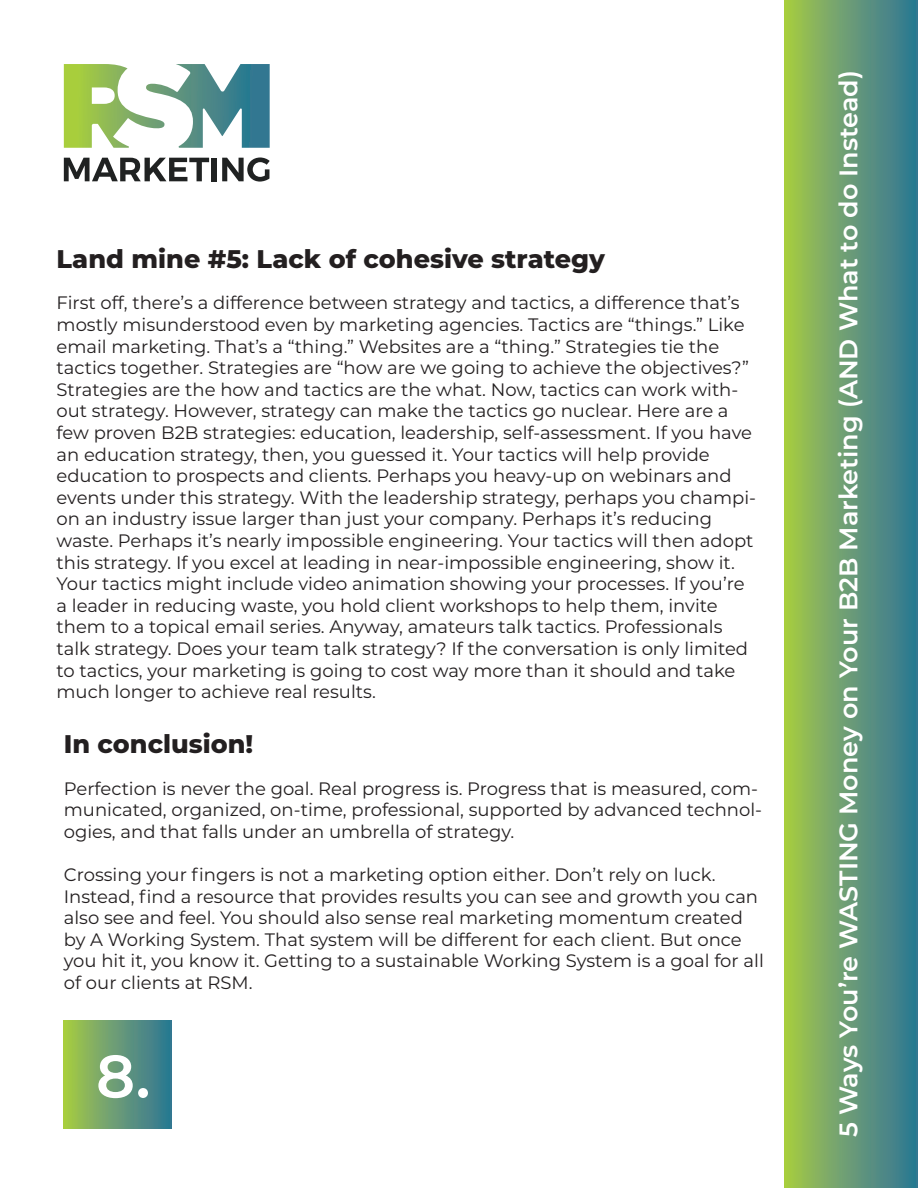
<style>
.page{position:relative;width:918px;height:1188px;background:#fff}
.page>*{position:absolute;margin:0;border:0;box-sizing:border-box;transform-origin:0 0}
.t1{font:600 60px "Montserrat";color:#fff}
.t2{font:600 25.5px "Montserrat";color:#fff}
.t3{font:800 25.5px "Montserrat";color:#231f20}
.t4{font:18px/21.6px "Montserrat";color:#231f20}
</style>
<div class="page">
<svg style="left:64px;top:158px;width:145px;height:23px"></svg>
<div style="left:212px;top:158px;width:5px;height:23px;background:#202222"></div>
<svg style="left:222px;top:158px;width:48px;height:24px"></svg>
<svg style="left:64px;top:64px;width:206px;height:84px"></svg>
<div style="left:784px;top:0;width:134px;height:1188px;background:linear-gradient(to right,#a7c949,#2c739a)"></div>
<div style="left:64px;top:1021px;width:108px;height:108px;background:linear-gradient(to right,#a6c84a,#2d7399)"></div>
<h2 class="t3" style="left:57px;top:240px;width:550px">Land mine #5: Lack of cohesive strategy</h2>
<p class="t4" style="left:57px;top:292px;width:701px">First off, there’s a difference between strategy and tactics, a difference that’s mostly misunderstood even by marketing agencies. Tactics are “things.” Like email marketing. That’s a “thing.” Websites are a “thing.” Strategies tie the tactics together. Strategies are “how are we going to achieve the objectives?” Strategies are the how and tactics are the what. Now, tactics can work with&shy;out strategy. However, strategy can make the tactics go nuclear. Here are a few proven B2B strategies: education, leadership, self-assessment. If you have an education strategy, then, you guessed it. Your tactics will help provide education to prospects and clients. Perhaps you heavy-up on webinars and events under this strategy. With the leadership strategy, perhaps you champi&shy;on an industry issue larger than just your company. Perhaps it’s reducing waste. Perhaps it’s nearly impossible engineering. Your tactics will then adopt this strategy. If you excel at leading in near-impossible engineering, show it.<br>Your tactics might include video animation showing your processes. If you’re a leader in reducing waste, you hold client workshops to help them, invite them to a topical email series. Anyway, amateurs talk tactics. Professionals talk strategy. Does your team talk strategy? If the conversation is only limited to tactics, your marketing is going to cost way more than it should and take much longer to achieve real results.</p>
<h2 class="t3" style="left:64px;top:725px;width:191px">In conclusion!</h2>
<p class="t4" style="left:64px;top:777px;width:700px">Perfection is never the goal. Real progress is. Progress that is measured, com&shy;municated, organized, on-time, professional, supported by advanced technol&shy;ogies, and that falls under an umbrella of strategy.</p>
<p class="t4" style="left:64px;top:863px;width:702px">Crossing your fingers is not a marketing option either. Don’t rely on luck.<br>Instead, find a resource that provides results you can see and growth you can also see and feel. You should also sense real marketing momentum created by A Working System. That system will be different for each client. But once you hit it, you know it. Getting to a sustainable Working System is a goal for all of our clients at RSM.</p>
<h1 class="t1" style="left:96px;top:1034px;width:56px">8.</h1>
<h2 class="t2" style="left:830px;top:1137px;width:1069px;rotate:-90deg">5 Ways You’re WASTING Money on Your B2B Marketing (AND What to do Instead)</h2>
</div>
